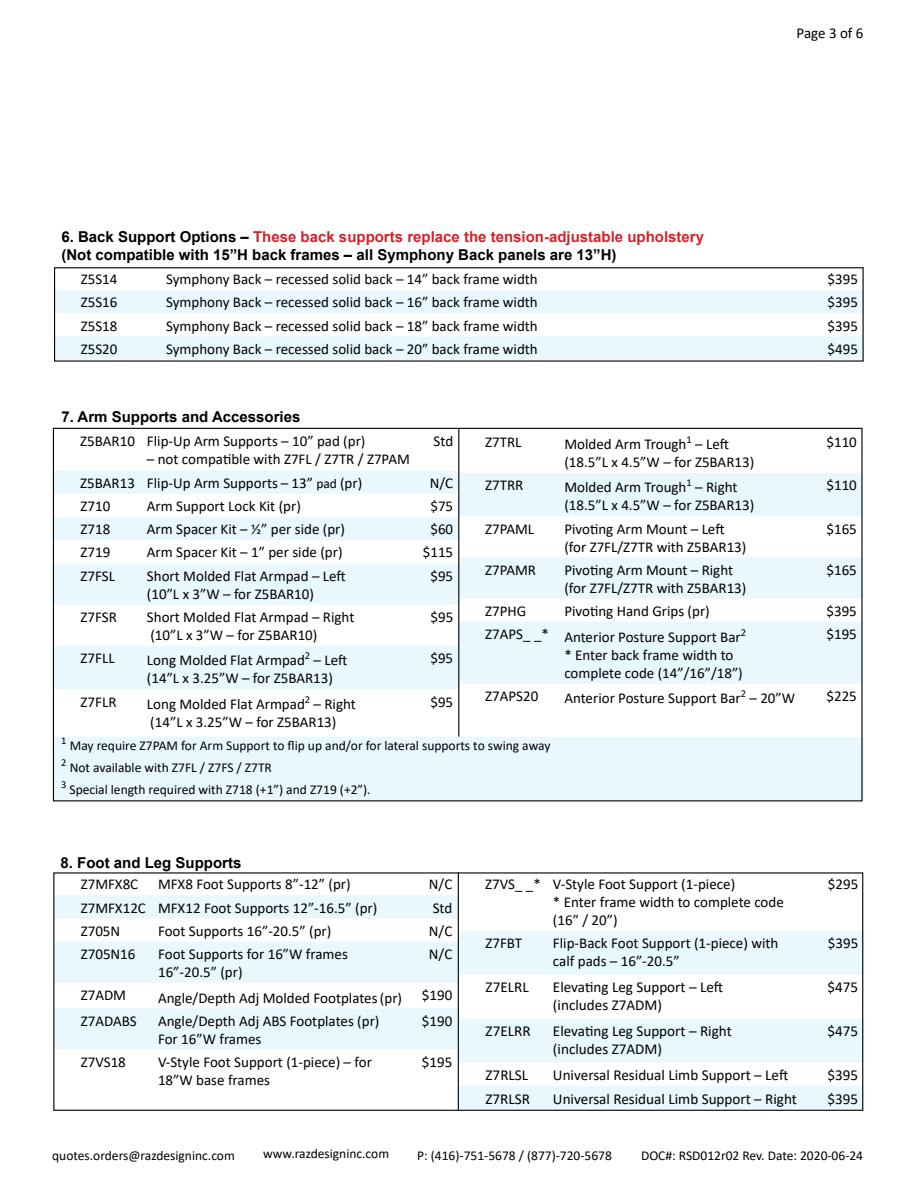
<style>
.page{position:relative;width:918px;height:1188px;background:#fff}
.page>*{position:absolute;margin:0;border:0;box-sizing:border-box;transform-origin:0 0}
.t1{font:15.15px/18.1px "Calibri";color:#000}
.t2{font:15px/18px "Calibri";color:#000}
.t3{font:700 15px/18px "Arial";color:#000}
.t4{font:13.5px/21.6px "Calibri";color:#000}
.s1{color:#d2232a}
.s2{font-size:13.5px}
</style>
<div class="page">
<svg style="left:55px;top:470px;width:403px;height:219px;fill:#e9f7fe"></svg>
<svg style="left:459px;top:473px;width:402px;height:211px;fill:#e9f7fe"></svg>
<svg style="left:55px;top:895px;width:403px;height:155px;fill:#e9f7fe"></svg>
<svg style="left:459px;top:931px;width:405px;height:179px;fill:#e9f7fe"></svg>
<div style="left:54px;top:737px;width:810px;height:62px;background:#e9f7fe"></div>
<svg style="left:56px;top:290px;width:806px;height:70px;fill:#e9f7fe"></svg>
<hr style="left:458px;top:428px;width:1px;height:309px;background:#000">
<div style="left:53px;top:872px;width:810px;height:239px;border:1px solid #000"></div>
<hr style="left:458px;top:872px;width:1px;height:239px;background:#000">
<div style="left:54px;top:267px;width:810px;height:95px;border:1px solid #000"></div>
<p class="t3" style="left:61px;top:228px;width:644px">6. Back Support Options – <span class="s1">These back supports replace the tension-adjustable upholstery </span>(Not compatible with 15”H back frames – all Symphony Back panels are 13”H)</p>
<p class="t2" style="left:797px;top:24px;width:68px">Page 3 of 6</p>
<p class="t2" style="left:81px;top:270px;width:38px">Z5S14</p>
<p class="t2" style="left:166px;top:270px;width:373px">Symphony Back – recessed solid back – 14” back frame width</p>
<p class="t2" style="left:828px;top:270px;width:32px">$395</p>
<p class="t2" style="left:81px;top:293px;width:38px">Z5S16</p>
<p class="t2" style="left:166px;top:293px;width:373px">Symphony Back – recessed solid back – 16” back frame width</p>
<p class="t2" style="left:828px;top:293px;width:32px">$395</p>
<p class="t2" style="left:81px;top:316px;width:38px">Z5S18</p>
<p class="t2" style="left:166px;top:316px;width:373px">Symphony Back – recessed solid back – 18” back frame width</p>
<p class="t2" style="left:828px;top:316px;width:32px">$395</p>
<p class="t2" style="left:81px;top:339px;width:38px">Z5S20</p>
<p class="t2" style="left:166px;top:339px;width:373px">Symphony Back – recessed solid back – 20” back frame width</p>
<p class="t2" style="left:828px;top:339px;width:32px">$495</p>
<p class="t3" style="left:61px;top:408px;width:240px">7. Arm Supports and Accessories</p>
<p class="t2" style="left:80px;top:432px;width:287px">Z5BAR10 Flip-Up Arm Supports – 10” pad (pr)</p>
<p class="t2" style="left:147px;top:450px;width:264px">– not compatible with Z7FL / Z7TR / Z7PAM</p>
<p class="t2" style="left:434px;top:432px;width:21px">Std</p>
<p class="t2" style="left:80px;top:473px;width:283px">Z5BAR13 Flip-Up Arm Supports – 13” <span class="s2">pad</span> (pr)</p>
<p class="t2" style="left:430px;top:473px;width:25px">N/C</p>
<p class="t2" style="left:81px;top:497px;width:31px">Z710</p>
<p class="t2" style="left:147px;top:497px;width:155px">Arm Support Lock Kit (pr)</p>
<p class="t2" style="left:430px;top:497px;width:24px">$75</p>
<p class="t2" style="left:81px;top:520px;width:31px">Z718</p>
<p class="t2" style="left:147px;top:520px;width:200px">Arm Spacer Kit – ½” per side (pr)</p>
<p class="t2" style="left:430px;top:520px;width:24px">$60</p>
<p class="t2" style="left:81px;top:543px;width:31px">Z719</p>
<p class="t2" style="left:147px;top:543px;width:197px">Arm Spacer Kit – 1” per side (pr)</p>
<p class="t2" style="left:423px;top:543px;width:32px">$115</p>
<p class="t2" style="left:81px;top:566px;width:36px">Z7FSL</p>
<p class="t2" style="left:147px;top:566px;width:200px">Short Molded Flat Armpad – Left (10”L x 3”W – for Z5BAR10)</p>
<p class="t2" style="left:430px;top:566px;width:24px">$95</p>
<p class="t2" style="left:81px;top:608px;width:38px">Z7FSR</p>
<p class="t2" style="left:147px;top:608px;width:209px">Short Molded Flat Armpad – Right (10”L x 3”W – for Z5BAR10)</p>
<p class="t2" style="left:430px;top:608px;width:24px">$95</p>
<p class="t2" style="left:81px;top:649px;width:36px">Z7FLL</p>
<p class="t2" style="left:147px;top:651px;width:202px">Long Molded Flat Armpad<sup>2</sup> – Left (14”L x 3.25”W – for Z5BAR13)</p>
<p class="t2" style="left:430px;top:649px;width:24px">$95</p>
<p class="t2" style="left:81px;top:692px;width:37px">Z7FLR</p>
<p class="t2" style="left:147px;top:695px;width:210px">Long Molded Flat Armpad<sup>2</sup> – Right (14”L x 3.25”W – for Z5BAR13)</p>
<p class="t2" style="left:430px;top:692px;width:24px">$95</p>
<p class="t2" style="left:485px;top:432px;width:38px">Z7TRL</p>
<p class="t2" style="left:564px;top:434px;width:191px">Molded Arm Trough<sup>1</sup> – Left (18.5”L x 4.5”W – for Z5BAR13)</p>
<p class="t2" style="left:827px;top:432px;width:32px">$110</p>
<p class="t2" style="left:485px;top:476px;width:40px">Z7TRR</p>
<p class="t2" style="left:564px;top:478px;width:191px">Molded Arm Trough<sup>1</sup> – Right (18.5”L x 4.5”W – for Z5BAR13)</p>
<p class="t2" style="left:827px;top:476px;width:32px">$110</p>
<p class="t2" style="left:485px;top:519px;width:51px">Z7PAML</p>
<p class="t2" style="left:564px;top:519px;width:184px">Pivoting Arm Mount – Left (for Z7FL/Z7TR with Z5BAR13)</p>
<p class="t2" style="left:827px;top:519px;width:32px">$165</p>
<p class="t2" style="left:485px;top:560px;width:52px">Z7PAMR</p>
<p class="t2" style="left:564px;top:560px;width:184px">Pivoting Arm Mount – Right (for Z7FL/Z7TR with Z5BAR13)</p>
<p class="t2" style="left:827px;top:560px;width:32px">$165</p>
<p class="t2" style="left:485px;top:602px;width:43px">Z7PHG</p>
<p class="t2" style="left:564px;top:602px;width:147px">Pivoting Hand Grips (pr)</p>
<p class="t2" style="left:827px;top:602px;width:32px">$395</p>
<p class="t2" style="left:564px;top:627px;width:183px;text-indent:-79px">Z7APS_ _* Anterior Posture Support Bar<sup>2 </sup>* Enter back frame width to complete code (14”/16”/18”)</p>
<p class="t2" style="left:827px;top:625px;width:32px">$195</p>
<p class="t2" style="left:485px;top:686px;width:55px">Z7APS20</p>
<p class="t2" style="left:564px;top:689px;width:232px">Anterior Posture Support Bar<sup>2</sup> – 20”W</p>
<p class="t2" style="left:827px;top:686px;width:32px">$225</p>
<p class="t4" style="left:61px;top:735px;width:491px"><sup>1</sup> May require Z7PAM for Arm Support to flip up and/or for lateral supports to swing away<br><sup>2</sup> Not available with Z7FL / Z7FS / Z7TR<br><sup>3</sup> Special length required with Z718 (+1”) and Z719 (+2”).</p>
<p class="t3" style="left:61px;top:854px;width:182px">8. Foot and Leg Supports</p>
<p class="t2" style="left:81px;top:875px;width:59px">Z7MFX8C</p>
<p class="t2" style="left:158px;top:875px;width:194px">MFX8 Foot Supports 8”-12” (pr)</p>
<p class="t2" style="left:429px;top:875px;width:25px">N/C</p>
<p class="t2" style="left:81px;top:898px;width:298px">Z7MFX12C MFX12 Foot Supports 12”-16.5” (pr)</p>
<p class="t2" style="left:433px;top:898px;width:21px">Std</p>
<p class="t2" style="left:81px;top:921px;width:41px">Z705N</p>
<p class="t2" style="left:158px;top:921px;width:175px">Foot Supports 16”-20.5” (pr)</p>
<p class="t2" style="left:429px;top:921px;width:25px">N/C</p>
<p class="t2" style="left:81px;top:945px;width:56px">Z705N16</p>
<p class="t2" style="left:158px;top:945px;width:191px">Foot Supports for 16”W frames<br>16”-20.5” (pr)</p>
<p class="t2" style="left:429px;top:945px;width:25px">N/C</p>
<p class="t2" style="left:81px;top:986px;width:47px">Z7ADM</p>
<p class="t2" style="left:158px;top:988px;width:246px">Angle/Depth Adj Molded Footplates(pr)</p>
<p class="t2" style="left:422px;top:986px;width:32px">$190</p>
<p class="t2" style="left:81px;top:1011px;width:58px">Z7ADABS</p>
<p class="t2" style="left:158px;top:1011px;width:223px">Angle/Depth Adj ABS Footplates (pr)<br>For 16”W frames</p>
<p class="t2" style="left:422px;top:1011px;width:32px">$190</p>
<p class="t2" style="left:81px;top:1053px;width:47px">Z7VS18</p>
<p class="t2" style="left:158px;top:1053px;width:215px">V-Style Foot Support (1-piece) – for<br>18”W base frames</p>
<p class="t2" style="left:422px;top:1053px;width:32px">$195</p>
<p class="t2" style="left:553px;top:874px;width:232px;text-indent:-68px">Z7VS_ _* V-Style Foot Support (1-piece)<br>* Enter frame width to complete code (16” / 20”)</p>
<p class="t2" style="left:828px;top:874px;width:32px">$295</p>
<p class="t2" style="left:485px;top:934px;width:38px">Z7FBT</p>
<p class="t2" style="left:553px;top:934px;width:227px">Flip-Back Foot Support (1-piece) with calf pads – 16”-20.5”</p>
<p class="t2" style="left:828px;top:934px;width:32px">$395</p>
<p class="t1" style="left:486px;top:978px;width:45px">Z7ELRL</p>
<p class="t1" style="left:553px;top:978px;width:172px">Elevating Leg Support – Left (includes Z7ADM)</p>
<p class="t1" style="left:828px;top:978px;width:32px">$475</p>
<p class="t1" style="left:486px;top:1022px;width:46px">Z7ELRR</p>
<p class="t1" style="left:553px;top:1022px;width:180px">Elevating Leg Support – Right (includes Z7ADM)</p>
<p class="t1" style="left:828px;top:1022px;width:32px">$475</p>
<p class="t1" style="left:486px;top:1066px;width:44px">Z7RLSL</p>
<p class="t1" style="left:553px;top:1066px;width:237px">Universal Residual Limb Support – Left</p>
<p class="t1" style="left:828px;top:1066px;width:32px">$395</p>
<p class="t1" style="left:486px;top:1089px;width:46px">Z7RLSR</p>
<p class="t1" style="left:553px;top:1089px;width:246px">Universal Residual Limb Support – Right</p>
<p class="t1" style="left:828px;top:1089px;width:32px">$395</p>
<p class="t4" style="left:52px;top:1144px;width:184px">quotes.orders@razdesigninc.com</p>
<p class="t4" style="left:263px;top:1142px;width:127px">www.razdesigninc.com</p>
<p class="t4" style="left:417px;top:1144px;width:196px">P: (416)-751-5678 / (877)-720-5678</p>
<p class="t4" style="left:641px;top:1144px;width:224px">DOC#: RSD012r02 Rev. Date: 2020-06-24</p>
</div>
